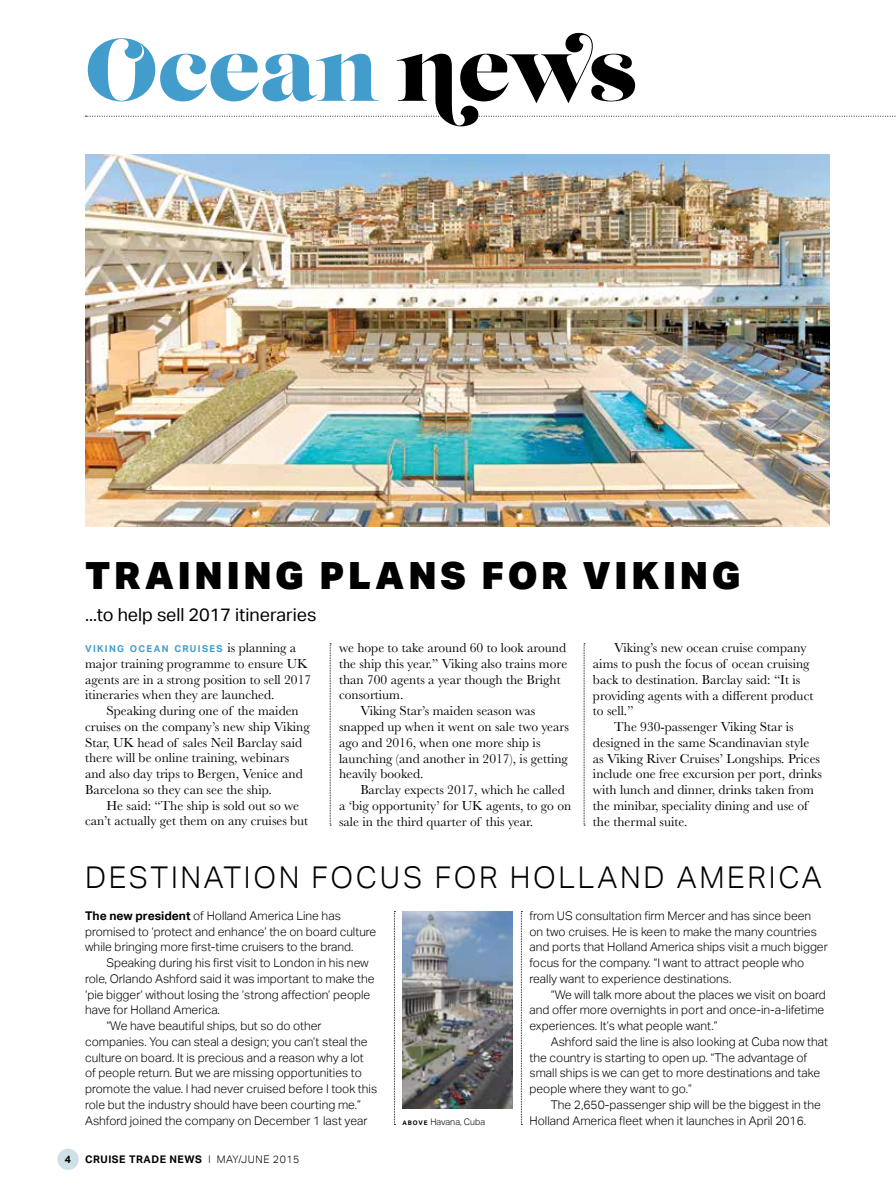
<style>
.page{position:relative;width:896px;height:1190px;background:#fff}
.page>*{position:absolute;margin:0;border:0;box-sizing:border-box;transform-origin:0 0}
.t1{font:88.5px "Lust";color:#429ccc}
.t2{font:900 37.5px "Aktiv Grotesk Trial";letter-spacing:.1em;color:#000}
.t3{font:300 30px "Aktiv Grotesk Trial";letter-spacing:.09em;color:#000}
.t4{font:18px "Aktiv Grotesk Trial";color:#000}
.t5{font:13.5px/15.8px "Baskerville";color:#000}
.t6{font:300 12px/15.8px "Aktiv Grotesk Trial";color:#000}
.t7{font:700 10.5px "Aktiv Grotesk Trial";letter-spacing:.05em;color:#000}
.t8{font:700 9.45px "Aktiv Grotesk Trial";letter-spacing:.145em;color:#429ccc}
.t9{font:300 9px "Aktiv Grotesk Trial";color:#000}
.s1{color:#000}
.s2{font-family:"Baskerville";font-weight:400;font-size:13.5px;color:#000}
.s3{font-weight:700}
.s4{font-weight:700;font-size:6.3px}
.s5{font-weight:300}
</style>
<div class="page">
<div style="left:57px;top:1148px;width:22px;height:22px;background:#cee1e6;border-radius:50%"></div>
<svg style="left:85px;top:116px;width:811px;height:1px"></svg>
<img style="left:85px;top:154px;width:744px;height:372px">
<svg style="left:329px;top:643px;width:2px;height:183px"></svg>
<svg style="left:394px;top:911px;width:1px;height:214px"></svg>
<svg style="left:521px;top:911px;width:1px;height:214px"></svg>
<svg style="left:583px;top:643px;width:2px;height:183px"></svg>
<img style="left:402px;top:911px;width:110px;height:198px">
<hr style="left:450px;top:114px;width:19px;height:4px;background:#fff">
<h1 class="t1" style="left:85px;top:16px;width:552px">Ocean <span class="s1">news</span></h1>
<h2 class="t2" style="left:85px;top:551px;width:656px">TRAINING PLANS FOR VIKING</h2>
<h3 class="t4" style="left:85px;top:604px;width:233px">...to help sell 2017 itineraries</h3>
<p class="t8" style="left:85px;top:643px;width:213px">VIKING OCEAN CRUISES <span class="s2">is planning a</span></p>
<p class="t5" style="left:85px;top:656px;width:227px">major training programme to ensure UK agents are in a strong position to sell 2017 itineraries when they are launched.</p>
<p class="t5" style="left:85px;top:703px;width:226px;text-indent:21px">Speaking during one of the maiden cruises on the company’s new ship Viking Star, UK head of sales Neil Barclay said there will be online training, webinars and also day trips to Bergen, Venice and Barcelona so they can see the ship.</p>
<p class="t5" style="left:85px;top:798px;width:224px;text-indent:21px">He said: “The ship is sold out so we can’t actually get them on any cruises but</p>
<p class="t5" style="left:339px;top:640px;width:228px">we hope to take around 60 to look around</p>
<p class="t5" style="left:339px;top:656px;width:229px">the ship this year.” Viking also trains more</p>
<p class="t5" style="left:339px;top:672px;width:223px">than 700 agents a year though the Bright</p>
<p class="t5" style="left:339px;top:687px;width:66px">consortium.</p>
<p class="t5" style="left:360px;top:703px;width:176px">Viking Star’s maiden season was</p>
<p class="t5" style="left:339px;top:719px;width:231px">snapped up when it went on sale two years</p>
<p class="t5" style="left:339px;top:735px;width:203px">ago and 2016, when one more ship is</p>
<p class="t5" style="left:339px;top:750px;width:230px">launching (and another in 2017), is getting</p>
<p class="t5" style="left:339px;top:766px;width:86px">heavily booked.</p>
<p class="t5" style="left:360px;top:782px;width:206px">Barclay expects 2017, which he called</p>
<p class="t5" style="left:339px;top:798px;width:234px">a ‘big opportunity’ for UK agents, to go on</p>
<p class="t5" style="left:339px;top:813px;width:195px">sale in the third quarter of this year.</p>
<p class="t5" style="left:592px;top:640px;width:222px;text-indent:21px">Viking’s new ocean cruise company aims to push the focus of ocean cruising back to destination. Barclay said: “It is providing agents with a different product to sell.”</p>
<p class="t5" style="left:592px;top:719px;width:230px;text-indent:21px">The 930-passenger Viking Star is designed in the same Scandinavian style as Viking River Cruises’ Longships. Prices include one free excursion per port, drinks with lunch and dinner, drinks taken from the minibar, speciality dining and use of the thermal suite.</p>
<h3 class="t3" style="left:85px;top:860px;width:737px">destination focus for holland america</h3>
<p class="t6" style="left:85px;top:908px;width:292px"><span class="s3">THE NEW PRESIDENT</span> of H olland America Line has promised to ‘protect and enhance’ the on board culture while bringing more first-time cruisers to the brand.</p>
<p class="t6" style="left:106px;top:955px;width:264px">Speaking during his first visit to London in his new</p>
<p class="t6" style="left:85px;top:971px;width:291px">role, Orlando Ashford said it was important to make the</p>
<p class="t6" style="left:85px;top:986px;width:286px">‘pie bigger’ without losing the ‘strong affection’ people</p>
<p class="t6" style="left:85px;top:1002px;width:136px">have for Holland America.</p>
<p class="t6" style="left:106px;top:1018px;width:217px">“We have beautiful ships, but so do other</p>
<p class="t6" style="left:85px;top:1034px;width:284px">companies. You can steal a design; you can’t steal the</p>
<p class="t6" style="left:85px;top:1049px;width:280px">culture on board. It is precious and a reason why a lot</p>
<p class="t6" style="left:85px;top:1065px;width:278px">of people return. But we are missing opportunities to</p>
<p class="t6" style="left:85px;top:1081px;width:293px">promote the value. I had never cruised before I took this</p>
<p class="t6" style="left:85px;top:1097px;width:277px">role but the industry should have been courting me.”</p>
<p class="t6" style="left:85px;top:1112px;width:284px">Ashford joined the company on December 1 last year</p>
<p class="t6" style="left:529px;top:908px;width:299px">from US consultation firm Mercer and has since been on two cruises. He is keen to make the many countries and ports that Holland America ships visit a much bigger focus for the company. “I want to attract people who really want to experience destinations.</p>
<p class="t6" style="left:529px;top:986px;width:297px;text-align:justify;text-indent:21px">“We will talk more about the places we visit on board and offer more overnights in port and once-in-a-lifetime experiences. It’s what people want.”</p>
<p class="t6" style="left:529px;top:1034px;width:300px;text-indent:21px">Ashford said the line is also looking at Cuba now that the country is starting to open up. “The advantage of small ships is we can get to more destinations and take people where they want to go.”</p>
<p class="t6" style="left:529px;top:1097px;width:293px;text-indent:21px">The 2,650-passenger ship will be the biggest in the<br>Holland America fleet when it launches in April 2016.</p>
<p class="t9" style="left:402px;top:1116px;width:84px"><span class="s4">A B OV E</span> Havana, Cuba</p>
<p class="t7" style="left:65px;top:1153px;width:8px">4</p>
<p class="t7" style="left:85px;top:1153px;width:216px">CRUISE TRADE NEWS <span class="s5">l may/june 2015</span></p>
</div>
